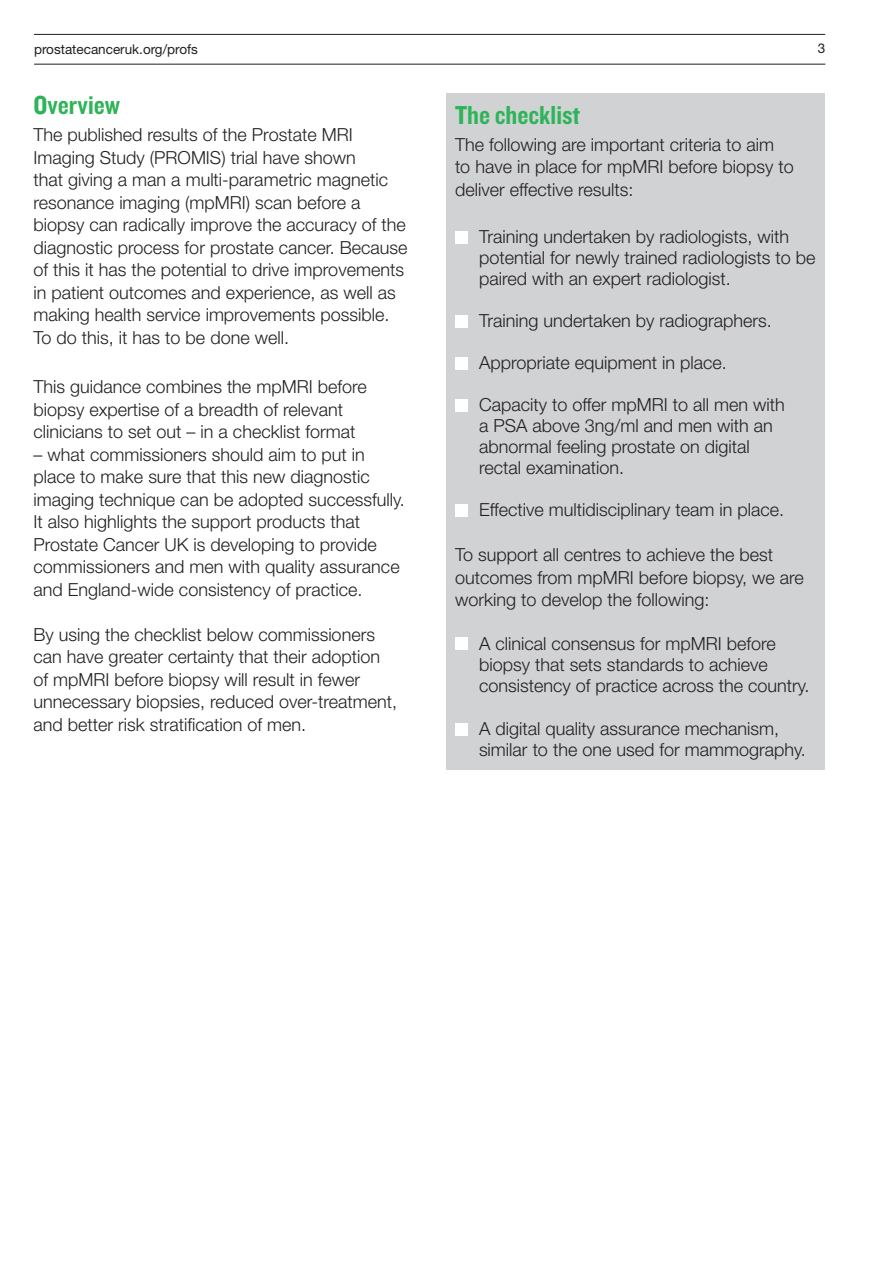
<style>
.page{position:relative;width:893px;height:1263px;background:#fff}
.page>*{position:absolute;margin:0;border:0;box-sizing:border-box;transform-origin:0 0}
.Header_level_1{font:27px "Knockout 50 Welterweight";color:#2eb458}
.Body_copy{font:300 18px/22.5px "Helvetica Neue LT Std";color:#231f20}
.Page_header{font:13.5px "Helvetica Neue LT Std";color:#231f20}
</style>
<div class="page">
<hr style="left:34px;top:34px;width:791px;height:1px;background:#231f20">
<hr style="left:34px;top:64px;width:791px;height:1px;background:#231f20">
<div style="left:446px;top:94px;width:379px;height:676px;background:#d1d2d4"></div>
<div style="left:455px;top:231px;width:12px;height:12px;background:#fff"></div>
<div style="left:455px;top:315px;width:12px;height:12px;background:#fff"></div>
<div style="left:455px;top:357px;width:12px;height:12px;background:#fff"></div>
<div style="left:455px;top:399px;width:12px;height:12px;background:#fff"></div>
<div style="left:455px;top:504px;width:12px;height:12px;background:#fff"></div>
<div style="left:455px;top:638px;width:12px;height:12px;background:#fff"></div>
<div style="left:455px;top:723px;width:12px;height:12px;background:#fff"></div>
<p class="Page_header" style="left:34px;top:41px;width:165px">prostatecanceruk.org/profs</p>
<p class="Page_header" style="left:818px;top:40px;width:9px">3</p>
<p class="Header_level_1" style="left:34px;top:88px;width:88px">Overview</p>
<p class="Body_copy" style="left:34px;top:123px;width:375px">The published results of the Prostate MRI Imaging Study (PROMIS) trial have shown<br>that giving a man a multi-parametric magnetic resonance imaging (mpMRI) scan before a biopsy can radically improve the accuracy of the diagnostic process for prostate cancer. Because of this it has the potential to drive improvements in patient outcomes and experience, as well as making health service improvements possible.<br>To do this, it has to be done well.</p>
<p class="Body_copy" style="left:34px;top:375px;width:335px">This guidance combines the mpMRI before biopsy expertise of a breadth of relevant clinicians to set out – in a checklist format</p>
<p class="Body_copy" style="left:34px;top:442px;width:373px">– what commissioners should aim to put in place to make sure that this new diagnostic imaging technique can be adopted successfully.<br>It also highlights the support products that Prostate Cancer UK is developing to provide commissioners and men with quality assurance and England-wide consistency of practice.</p>
<p class="Body_copy" style="left:34px;top:622px;width:365px">By using the checklist below commissioners can have greater certainty that their adoption of mpMRI before biopsy will result in fewer unnecessary biopsies, reduced over-treatment, and better risk stratification of men.</p>
<p class="Header_level_1" style="left:455px;top:97px;width:127px">The checklist</p>
<p class="Body_copy" style="left:455px;top:133px;width:340px">The following are important criteria to aim to have in place for mpMRI before biopsy to deliver effective results:</p>
<p class="Body_copy" style="left:479px;top:226px;width:338px;line-height:21px">Training undertaken by radiologists, with potential for newly trained radiologists to be paired with an expert radiologist.</p>
<p class="Body_copy" style="left:479px;top:309px;width:294px">Training undertaken by radiographers.</p>
<p class="Body_copy" style="left:479px;top:351px;width:249px">Appropriate equipment in place.</p>
<p class="Body_copy" style="left:479px;top:394px;width:307px;line-height:21px">Capacity to offer mpMRI to all men with a PSA above 3ng/ml and men with an abnormal feeling prostate on digital rectal examination.</p>
<p class="Body_copy" style="left:479px;top:498px;width:307px">Effective multidisciplinary team in place.</p>
<p class="Body_copy" style="left:455px;top:543px;width:350px">To support all centres to achieve the best outcomes from mpMRI before biopsy, we are working to develop the following:</p>
<p class="Body_copy" style="left:479px;top:633px;width:332px;line-height:21px">A clinical consensus for mpMRI before biopsy that sets standards to achieve consistency of practice across the country.</p>
<p class="Body_copy" style="left:479px;top:718px;width:328px;line-height:21px">A digital quality assurance mechanism, similar to the one used for mammography.</p>
</div>
